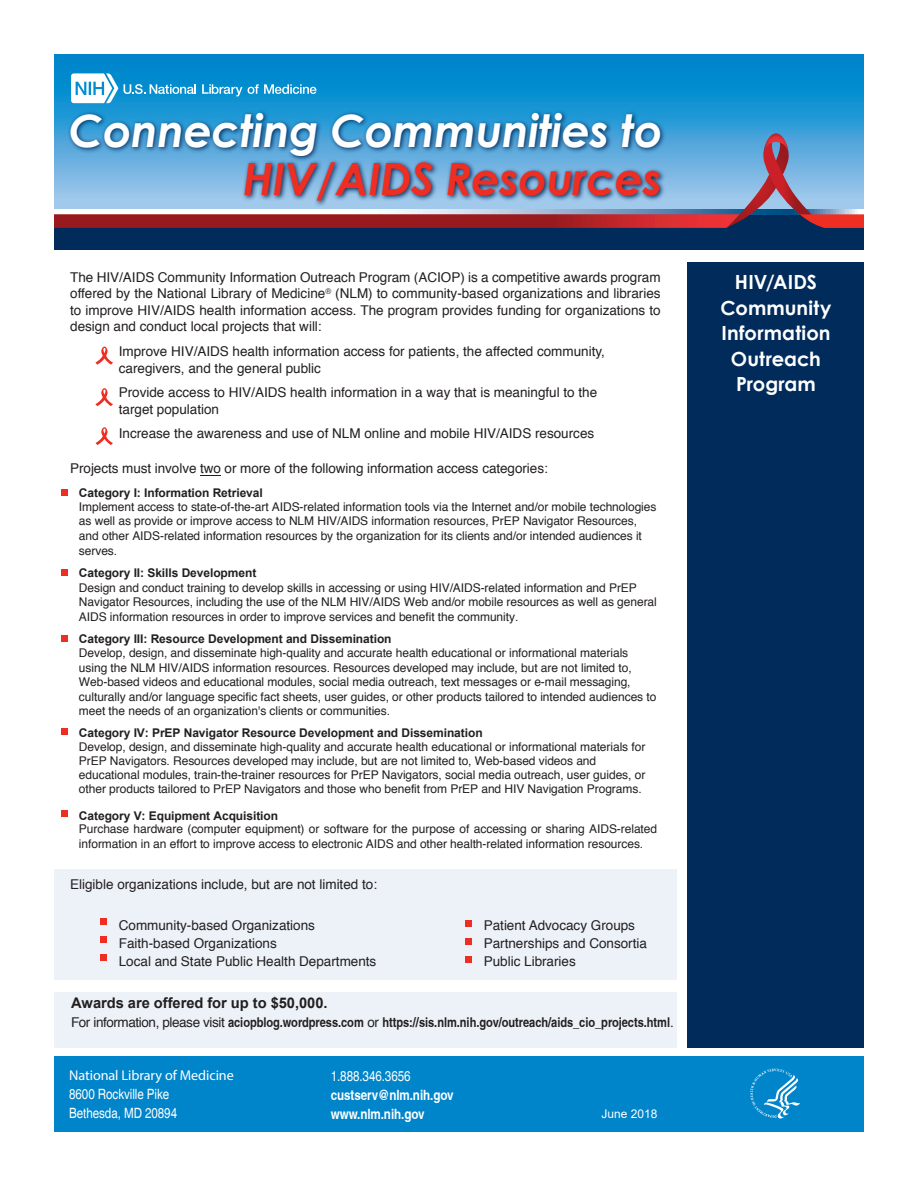
<style>
.page{position:relative;width:918px;height:1188px;background:#fff}
.page>*{position:absolute;margin:0;border:0;box-sizing:border-box;transform-origin:0 0}
.t1{font:italic 700 44.55px "Century Gothic";letter-spacing:-.01em;color:#fff}
.t2{font:italic 700 44.55px "Century Gothic";letter-spacing:-.01em;color:#ee2e22}
.t3{font:700 19.5px/25.5px "Century Gothic";letter-spacing:.005em;color:#fff;text-align:center}
.t4{font:700 14.7px "Arial";letter-spacing:-.005em;color:#231f20}
.t5{font:condensed 14.1px/19.4px "Helvetica";letter-spacing:-.005em;color:#fff}
.t6{font:700 condensed 14.1px/19.4px "Helvetica";letter-spacing:-.005em;color:#fff}
.t7{font:14.1px "Myriad Pro";letter-spacing:-.005em;color:#fff}
.t8{font:13.5px/16.5px "Helvetica";color:#231f20}
.t9{font:700 condensed 13.5px "Helvetica";letter-spacing:-.005em;color:#231f20}
.t10{font:12px/14.7px "Helvetica";letter-spacing:-.005em;color:#231f20}
.t11{font:700 12px "Arial";letter-spacing:-.005em;color:#231f20}
.t12{font:12px "Arial";color:#fff}
.s1{font-weight:400;font-stretch:normal}
</style>
<div class="page">
<div style="left:54px;top:993px;width:622px;height:55px;background:#ecf2f8"></div>
<div style="left:54px;top:1056px;width:810px;height:76px;background:#0084ca"></div>
<div style="left:54px;top:869px;width:622px;height:111px;background:#ecf2f8"></div>
<div style="left:54px;top:214px;width:810px;height:36px;background:#002b5b"></div>
<svg style="left:54px;top:54px;width:810px;height:79px;background:#088dcf"></svg>
<svg style="left:67px;top:109px;width:599px;height:24px;background:#1b7fb9"></svg>
<svg style="left:71px;top:73px;width:47px;height:30px"></svg>
<svg style="left:124px;top:84px;width:72px;height:10px"></svg>
<svg style="left:202px;top:84px;width:40px;height:12px"></svg>
<svg style="left:248px;top:84px;width:69px;height:10px"></svg>
<svg style="left:54px;top:133px;width:810px;height:95px;background:#738db2"></svg>
<div style="left:688px;top:262px;width:176px;height:786px;background:#002b5b"></div>
<svg style="left:95px;top:347px;width:18px;height:18px"></svg>
<svg style="left:95px;top:388px;width:18px;height:18px"></svg>
<svg style="left:95px;top:427px;width:18px;height:18px"></svg>
<div style="left:61px;top:489px;width:7px;height:7px;background:#ee2e22"></div>
<div style="left:61px;top:569px;width:7px;height:7px;background:#ee2e22"></div>
<div style="left:61px;top:635px;width:7px;height:7px;background:#ee2e22"></div>
<div style="left:61px;top:728px;width:7px;height:7px;background:#ee2e22"></div>
<div style="left:100px;top:918px;width:7px;height:7px;background:#ee2e22"></div>
<div style="left:100px;top:936px;width:7px;height:7px;background:#ee2e22"></div>
<div style="left:100px;top:954px;width:7px;height:7px;background:#ee2e22"></div>
<div style="left:465px;top:920px;width:7px;height:7px;background:#ee2e22"></div>
<div style="left:465px;top:938px;width:7px;height:7px;background:#ee2e22"></div>
<div style="left:465px;top:956px;width:7px;height:7px;background:#ee2e22"></div>
<svg style="left:750px;top:1069px;width:50px;height:50px"></svg>
<div style="left:61px;top:811px;width:7px;height:6px;background:#ee2e22"></div>
<svg style="left:200px;top:475px;width:21px;height:1px"></svg>
<h1 class="t1" style="left:69px;top:97px;width:595px">Connecting Communities to</h1>
<h1 class="t2" style="left:243px;top:145px;width:421px">HIV/AIDS Resources</h1>
<p class="t8" style="left:70px;top:269px;width:592px;text-align:justify">The HIV/AIDS Community Information Outreach Program (ACIOP) is a competitive awards program offered by the National Library of Medicine<sup>®</sup> (NLM) to community-based organizations and libraries to improve HIV/AIDS health information access. The program provides funding for organizations to design and conduct local projects that will:</p>
<p class="t8" style="left:119px;top:343px;width:488px">Improve HIV/AIDS health information access for patients, the affected community, caregivers, and the general public</p>
<p class="t8" style="left:119px;top:385px;width:480px">Provide access to HIV/AIDS health information in a way that is meaningful to the target population</p>
<p class="t8" style="left:119px;top:426px;width:477px">Increase the awareness and use of NLM online and mobile HIV/AIDS resources</p>
<p class="t8" style="left:70px;top:460px;width:479px">Projects must involve two or more of the following information access categories:</p>
<p class="t11" style="left:79px;top:485px;width:185px">Category I: Information Retrieval</p>
<p class="t10" style="left:79px;top:499px;width:579px">Implement access to state-of-the-art AIDS-related information tools via the Internet and/or mobile technologies as well as provide or improve access to NLM HIV/AIDS information resources, PrEP Navigator Resources, and other AIDS-related information resources by the organization for its clients and/or intended audiences it serves.</p>
<p class="t11" style="left:79px;top:565px;width:179px">Category II: Skills Development</p>
<p class="t10" style="left:79px;top:580px;width:579px">Design and conduct training to develop skills in accessing or using HIV/AIDS-related information and PrEP<br>Navigator Resources, including the use of the NLM HIV/AIDS Web and/or mobile resources as well as general<br>AIDS information resources in order to improve services and benefit the community.</p>
<p class="t11" style="left:79px;top:631px;width:314px">Category III: Resource Development and Dissemination</p>
<p class="t10" style="left:79px;top:646px;width:579px">Develop, design, and disseminate high-quality and accurate health educational or informational materials using the NLM HIV/AIDS information resources. Resources developed may include, but are not limited to, Web-based videos and educational modules, social media outreach, text messages or e-mail messaging, culturally and/or language specific fact sheets, user guides, or other products tailored to intended audiences to meet the needs of an organization's clients or communities.</p>
<p class="t11" style="left:79px;top:725px;width:405px">Category IV: PrEP Navigator Resource Development and Dissemination</p>
<p class="t10" style="left:79px;top:740px;width:568px;line-height:14.1px">Develop, design, and disseminate high-quality and accurate health educational or informational materials for PrEP Navigators. Resources developed may include, but are not limited to, Web-based videos and educational modules, train-the-trainer resources for PrEP Navigators, social media outreach, user guides, or other products tailored to PrEP Navigators and those who benefit from PrEP and HIV Navigation Programs.</p>
<p class="t11" style="left:79px;top:807px;width:201px">Category V: Equipment Acquisition</p>
<p class="t10" style="left:79px;top:822px;width:580px;line-height:14.1px">Purchase hardware (computer equipment) or software for the purpose of accessing or sharing AIDS-related information in an effort to improve access to electronic AIDS and other health-related information resources.</p>
<p class="t8" style="left:70px;top:876px;width:308px">Eligible organizations include, but are not limited to:</p>
<p class="t8" style="left:119px;top:917px;width:259px;line-height:18.1px">Community-based Organizations<br>Faith-based Organizations<br>Local and State Public Health Departments</p>
<p class="t4" style="left:71px;top:993px;width:258px">Awards are offered for up to $50,000.</p>
<p class="t9" style="left:71px;top:1014px;width:604px"><span class="s1">For information, please visit</span> aciopblog.wordpress.com <span class="s1">or</span> https://sis.nlm.nih.gov/outreach/aids_cio_projects.html<span class="s1">.</span></p>
<p class="t8" style="left:484px;top:917px;width:165px;line-height:18.1px">Patient Advocacy Groups<br>Partnerships and Consortia<br>Public Libraries</p>
<p class="t7" style="left:69px;top:1066px;width:166px">National Library of Medicine</p>
<p class="t5" style="left:69px;top:1084px;width:109px">8600 Rockville Pike<br>Bethesda, MD 20894</p>
<p class="t5" style="left:331px;top:1066px;width:81px">1.888.346.3656</p>
<p class="t6" style="left:331px;top:1085px;width:124px">custserv@nlm.nih.gov www.nlm.nih.gov</p>
<p class="t12" style="left:601px;top:1105px;width:58px">June 2018</p>
<h2 class="t3" style="left:721px;top:269px;width:112px">HIV/AIDS<br>Community<br>Information<br>Outreach<br>Program</h2>
</div>
